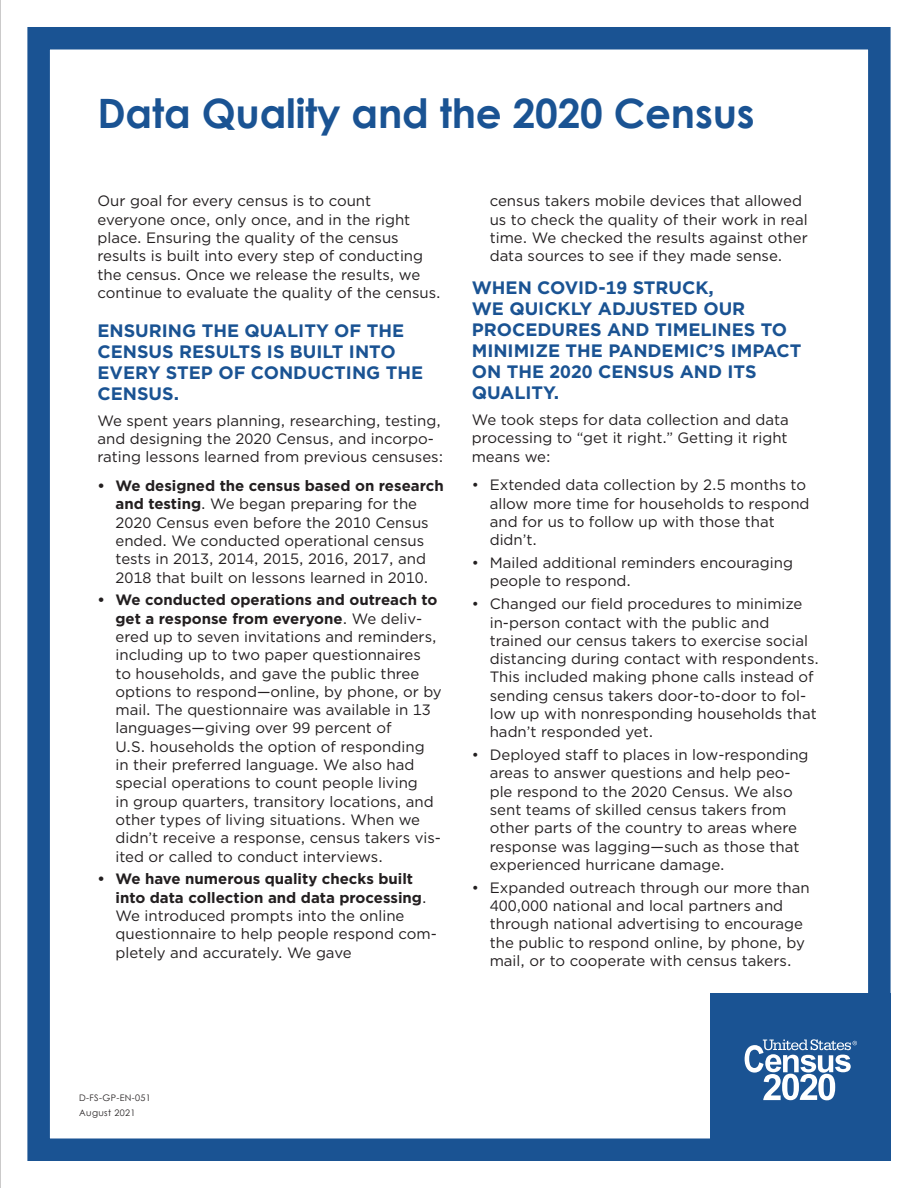
<style>
.page{position:relative;width:918px;height:1188px;background:#fff}
.page>*{position:absolute;margin:0;border:0;box-sizing:border-box;transform-origin:0 0}
.t1{font:700 40.5px "Century Gothic";letter-spacing:-.005em;color:#1a5393}
.t2{font:700 18px/21px "Gotham";color:#1a5393}
.t3{font:15px/18.3px "Gotham";color:#231f20}
.t4{font:9px/15px "Century Gothic";letter-spacing:.04em;color:#231f20}
.s1{font-weight:700}
</style>
<div class="page">
<div style="left:27px;top:27px;width:864px;height:1134px;border:22px solid #1a5393"></div>
<div style="left:710px;top:994px;width:181px;height:167px;background:#1a5393"></div>
<svg style="left:745px;top:1039px;width:112px;height:61px"></svg>
<svg style="left:0;top:0;width:1px;height:1188px"></svg>
<h1 class="t1" style="left:98px;top:82px;width:659px">Data Quality and the 2020 Census</h1>
<p class="t3" style="left:98px;top:192px;width:345px">Our goal for every census is to count everyone once, only once, and in the right place. Ensuring the quality of the census results is built into every step of conducting the census. Once we release the results, we continue to evaluate the quality of the census.</p>
<p class="t2" style="left:98px;top:320px;width:327px">ENSURING THE QUALITY OF THE<br>CENSUS RESULTS IS BUILT INTO<br>EVERY STEP OF CONDUCTING THE<br>CENSUS.</p>
<p class="t3" style="left:98px;top:411px;width:347px">We spent years planning, researching, testing, and designing the 2020 Census, and incorpo&shy;rating lessons learned from previous censuses:</p>
<p class="t3" style="left:98px;top:476px;width:348px;text-align:center"><span class="s1">• We designed the census based on research and testing</span>. We began preparing for the<br>2020 Census even before the 2010 Census ended. We conducted operational census tests in 2013, 2014, 2015, 2016, 2017, and 2018 that built on lessons learned in 2010.</p>
<p class="t3" style="left:116px;top:591px;width:328px;text-indent:-18px"><span class="s1">• We conducted operations and outreach to get a response from everyone</span>. We deliv&shy;ered up to seven invitations and reminders, including up to two paper questionnaires<br>to households, and gave the public three options to respond—online, by phone, or by mail. The questionnaire was available in 13 languages—giving over 99 percent of<br>U.S. households the option of responding<br>in their preferred language. We also had special operations to count people living<br>in group quarters, transitory locations, and other types of living situations. When we didn’t receive a response, census takers vis&shy;ited or called to conduct interviews.</p>
<p class="t3" style="left:116px;top:870px;width:323px;text-indent:-18px"><span class="s1">• We have numerous quality checks built into data collection and data processing</span>.<br>We introduced prompts into the online questionnaire to help people respond com&shy;pletely and accurately. We gave</p>
<p class="t3" style="left:490px;top:192px;width:320px">census takers mobile devices that allowed us to check the quality of their work in real time. We checked the results against other data sources to see if they made sense.</p>
<p class="t2" style="left:472px;top:277px;width:331px">WHEN COVID-19 STRUCK,<br>WE QUICKLY ADJUSTED OUR<br>PROCEDURES AND TIMELINES TO<br>MINIMIZE THE PANDEMIC’S IMPACT<br>ON THE 2020 CENSUS AND ITS<br>QUALITY.</p>
<p class="t3" style="left:472px;top:410px;width:319px;text-align:justify">We took steps for data collection and data processing to “get it right.” Getting it right means we:</p>
<p class="t3" style="left:490px;top:476px;width:321px;text-indent:-18px">• Extended data collection by 2.5 months to allow more time for households to respond and for us to follow up with those that didn’t.</p>
<p class="t3" style="left:490px;top:553px;width:305px;text-indent:-18px">• Mailed additional reminders encouraging people to respond.</p>
<p class="t3" style="left:490px;top:595px;width:331px;text-indent:-18px">• Changed our field procedures to minimize in-person contact with the public and trained our census takers to exercise social distancing during contact with respondents.<br>This included making phone calls instead of sending census takers door-to-door to fol&shy;low up with nonresponding households that hadn’t responded yet.</p>
<p class="t3" style="left:490px;top:745px;width:320px;text-indent:-18px">• Deployed staff to places in low-responding areas to answer questions and help peo&shy;ple respond to the 2020 Census. We also sent teams of skilled census takers from other parts of the country to areas where response was lagging—such as those that experienced hurricane damage.</p>
<p class="t3" style="left:490px;top:878px;width:321px;text-indent:-18px">• Expanded outreach through our more than 400,000 national and local partners and through national advertising to encourage the public to respond online, by phone, by mail, or to cooperate with census takers.</p>
<p class="t4" style="left:79px;top:1090px;width:73px">D-FS-GP-EN-051<br>August 2021</p>
</div>
